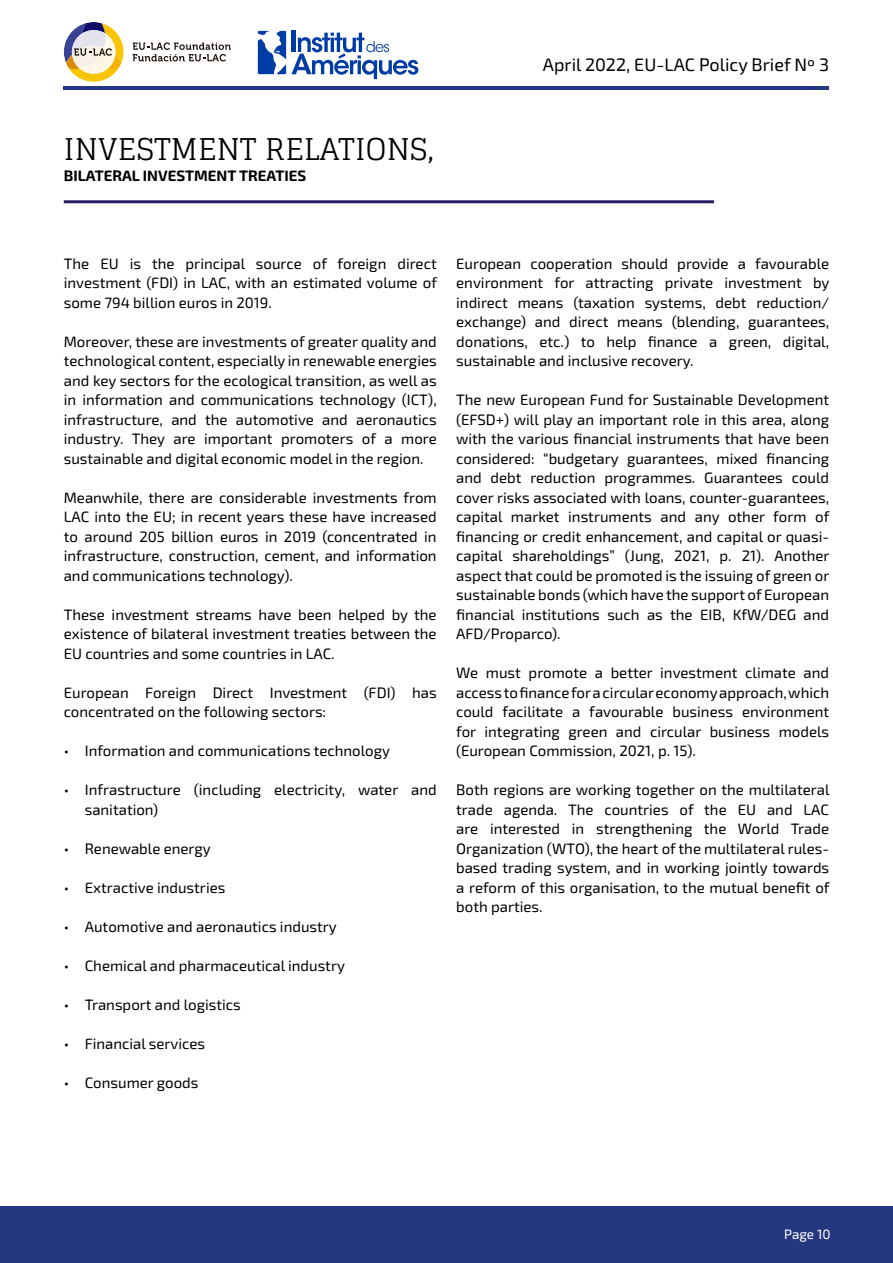
<style>
.page{position:relative;width:893px;height:1263px;background:#fff}
.page>*{position:absolute;margin:0;border:0;box-sizing:border-box;transform-origin:0 0}
.t1{font:30px "Glegoo";letter-spacing:.01em;color:#000}
.t2{font:18px "Exo 2";color:#000}
.t3{font:15px/19.5px "Exo 2";color:#000;text-align:justify}
.t4{font:700 15px "Exo 2";color:#000}
.t5{font:13.5px "Exo 2";color:#fff}
</style>
<div class="page">
<div style="left:0;top:1207px;width:893px;height:56px;background:#25377f"></div>
<hr style="left:64px;top:86px;width:765px;height:3px;background:#25377f">
<svg style="left:133px;top:42px;width:98px;height:19px"></svg>
<svg style="left:64px;top:22px;width:60px;height:60px"></svg>
<svg style="left:258px;top:31px;width:160px;height:48px"></svg>
<hr style="left:64px;top:200px;width:650px;height:3px;background:#2c1b62">
<h1 class="t1" style="left:64px;top:132px;width:372px">INVESTMENT RELATIONS,</h1>
<p class="t4" style="left:64px;top:165px;width:244px">BILATERAL INVESTMENT TREATIES</p>
<p class="t2" style="left:543px;top:52px;width:288px">April 2022, EU-LAC Policy Brief Nº 3</p>
<p class="t3" style="left:64px;top:253px;width:375px">The EU is the principal source of foreign direct investment (FDI) in LAC, with an estimated volume of some 794 billion euros in 2019.</p>
<p class="t3" style="left:64px;top:331px;width:374px">Moreover, these are investments of greater quality and technological content, especially in renewable energies and key sectors for the ecological transition, as well as in information and communications technology (ICT), infrastructure, and the automotive and aeronautics industry. They are important promoters of a more sustainable and digital economic model in the region.</p>
<p class="t3" style="left:64px;top:487px;width:374px">Meanwhile, there are considerable investments from LAC into the EU; in recent years these have increased to around 205 billion euros in 2019 (concentrated in infrastructure, construction, cement, and information and communications technology).</p>
<p class="t3" style="left:64px;top:604px;width:374px">These investment streams have been helped by the existence of bilateral investment treaties between the EU countries and some countries in LAC.</p>
<p class="t3" style="left:64px;top:682px;width:374px">European Foreign Direct Investment (FDI) has concentrated on the following sectors:</p>
<p class="t3" style="left:64px;top:740px;width:328px">• Information and communications technology</p>
<p class="t3" style="left:85px;top:779px;width:353px;text-indent:-21px">• Infrastructure (including electricity, water and sanitation)</p>
<p class="t3" style="left:64px;top:838px;width:149px">• Renewable energy</p>
<p class="t3" style="left:64px;top:877px;width:163px">• Extractive industries</p>
<p class="t3" style="left:64px;top:916px;width:275px">• Automotive and aeronautics industry</p>
<p class="t3" style="left:64px;top:955px;width:283px">• Chemical and pharmaceutical industry</p>
<p class="t3" style="left:64px;top:994px;width:179px">• Transport and logistics</p>
<p class="t3" style="left:64px;top:1033px;width:143px">• Financial services</p>
<p class="t3" style="left:64px;top:1072px;width:136px">• Consumer goods</p>
<p class="t3" style="left:456px;top:253px;width:375px">European cooperation should provide a favourable environment for attracting private investment by indirect means (taxation systems, debt reduction/ exchange) and direct means (blending, guarantees, donations, etc.) to help finance a green, digital, sustainable and inclusive recovery.</p>
<p class="t3" style="left:456px;top:389px;width:375px">The new European Fund for Sustainable Development (EFSD+) will play an important role in this area, along with the various financial instruments that have been considered: “budgetary guarantees, mixed financing and debt reduction programmes. Guarantees could cover risks associated with loans, counter-guarantees, capital market instruments and any other form of financing or credit enhancement, and capital or quasi&shy;capital shareholdings” (Jung, 2021, p. 21). Another aspect that could be promoted is the issuing of green or sustainable bonds (which have the support of European financial institutions such as the EIB, KfW/DEG and AFD/Proparco).</p>
<p class="t3" style="left:456px;top:662px;width:374px">We must promote a better investment climate and accesstofinanceforacirculareconomyapproach,which could facilitate a favourable business environment for integrating green and circular business models (European Commission, 2021, p. 15).</p>
<p class="t3" style="left:456px;top:779px;width:375px">Both regions are working together on the multilateral trade agenda. The countries of the EU and LAC are interested in strengthening the World Trade Organization (WTO), the heart of the multilateral rules&shy;based trading system, and in working jointly towards a reform of this organisation, to the mutual benefit of both parties.</p>
<p class="t5" style="left:784px;top:1225px;width:48px">Page 10</p>
</div>
